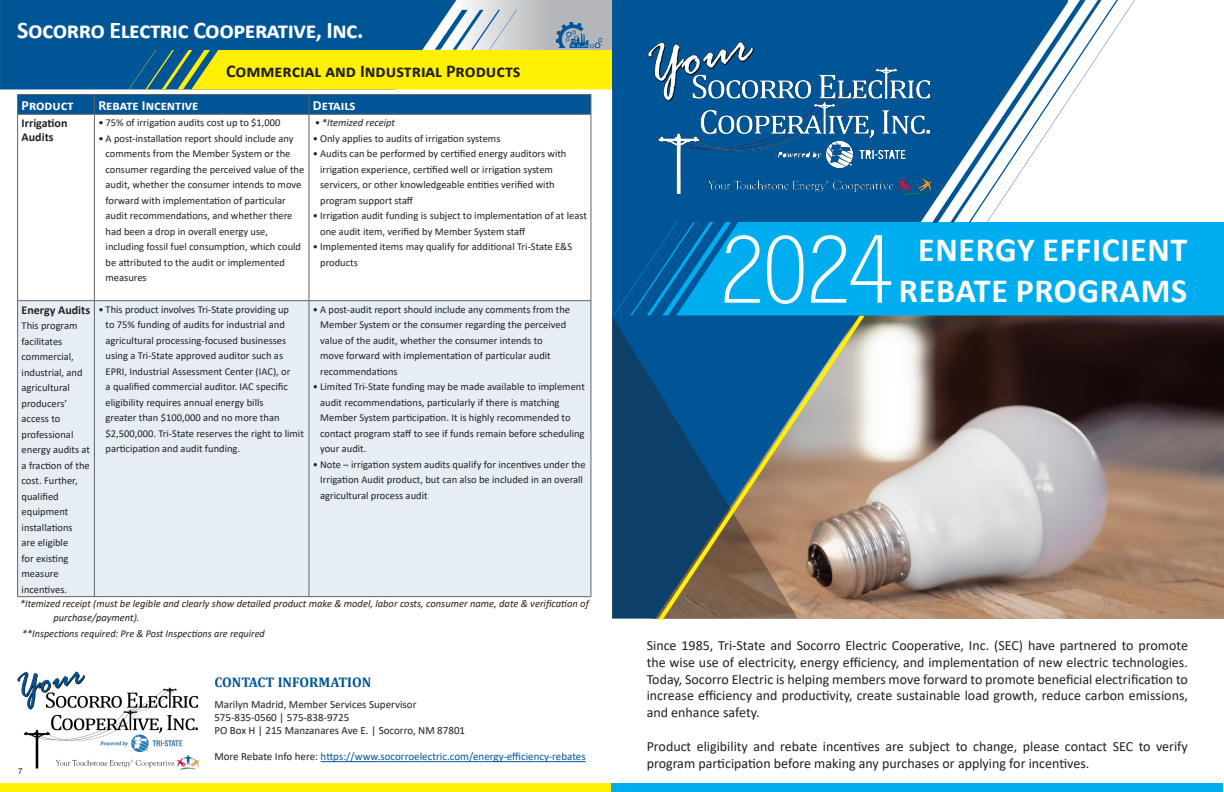
<style>
.page{position:relative;width:1224px;height:792px;background:#fff}
.page>*{position:absolute;margin:0;border:0;box-sizing:border-box;transform-origin:0 0}
.t1{font:92px "Letter Gothic Std";color:#fff}
.t2{font:700 34px "Calibri";letter-spacing:.02em;color:#fff}
.t3{font:700 24px "Calibri";letter-spacing:-.02em;color:#fff}
.t4{font:700 18px "Calibri";color:#231f20}
.t5{font:14px/16.8px "Calibri";color:#231f20;text-align:justify}
.t6{font:700 14px "Calibri";color:#fff}
.t7{font:700 14px "Cambria";color:#005596}
.t8{font:700 12px/14px "Calibri";color:#231f20}
.t9{font:11px "Calibri";color:#231f20}
.t10{font:11px "Calibri";color:#005596}
.t11{font:10.5px/15.5px "Calibri";color:#231f20}
.t12{font:italic 10.5px/14px "Calibri";color:#231f20}
.t13{font:8px "Arial";color:#231f20}
.s1{color:#231f20}
</style>
<div class="page">
<img style="left:1068px;top:315px;width:156px;height:304px">
<svg style="left:612px;top:89px;width:456px;height:530px;background:#8a8e95"></svg>
<svg style="left:612px;top:316px;width:46px;height:303px;background:#0c436e"></svg>
<svg style="left:658px;top:316px;width:207px;height:304px;background:#59707d"></svg>
<svg style="left:456px;top:0;width:156px;height:10px;background:#c9cacd"></svg>
<div style="left:0;top:0;width:456px;height:89px;background:#005596"></div>
<svg style="left:129px;top:10px;width:483px;height:79px;background:#8eab5d"></svg>
<img style="left:555px;top:21px;width:48px;height:28px">
<div style="left:0;top:783px;width:612px;height:9px;background:#fff101"></div>
<div style="left:18px;top:301px;width:573px;height:295px;background:#e6eef5"></div>
<hr style="left:17px;top:94px;width:77px;height:1px;background:#636366">
<hr style="left:94px;top:94px;width:215px;height:1px;background:#636366">
<hr style="left:309px;top:94px;width:282px;height:1px;background:#636366">
<hr style="left:17px;top:114px;width:77px;height:1px;background:#636366">
<hr style="left:17px;top:115px;width:1px;height:185px;background:#636366">
<hr style="left:94px;top:114px;width:215px;height:1px;background:#636366">
<hr style="left:94px;top:115px;width:1px;height:185px;background:#636366">
<hr style="left:309px;top:114px;width:282px;height:1px;background:#636366">
<hr style="left:309px;top:115px;width:1px;height:185px;background:#636366">
<hr style="left:591px;top:115px;width:1px;height:185px;background:#636366">
<hr style="left:17px;top:300px;width:77px;height:1px;background:#636366">
<hr style="left:17px;top:301px;width:1px;height:295px;background:#636366">
<hr style="left:94px;top:300px;width:215px;height:1px;background:#636366">
<hr style="left:94px;top:301px;width:1px;height:295px;background:#636366">
<hr style="left:309px;top:300px;width:282px;height:1px;background:#636366">
<hr style="left:309px;top:301px;width:1px;height:295px;background:#636366">
<hr style="left:591px;top:301px;width:1px;height:295px;background:#636366">
<hr style="left:17px;top:596px;width:77px;height:1px;background:#636366">
<hr style="left:94px;top:596px;width:215px;height:1px;background:#636366">
<hr style="left:309px;top:596px;width:282px;height:1px;background:#636366">
<div style="left:17px;top:95px;width:575px;height:19px;background:#005596"></div>
<hr style="left:321px;top:761px;width:265px;height:1px;background:#005596">
<div style="left:612px;top:0;width:320px;height:89px;background:#005596"></div>
<div style="left:731px;top:222px;width:493px;height:93px;background:#00aeef"></div>
<svg style="left:614px;top:222px;width:117px;height:93px;background:#006fb0"></svg>
<svg style="left:932px;top:0;width:203px;height:223px"></svg>
<img style="left:645px;top:31px;width:296px;height:167px">
<div style="left:611px;top:783px;width:612px;height:9px;background:#00aeef"></div>
<img style="left:17px;top:671px;width:182px;height:99px">
<p class="t3" style="left:17px;top:13px;width:348px">Socorro Electric Cooperative, Inc.</p>
<p class="t4" style="left:226px;top:58px;width:296px">Commercial and Industrial Products</p>
<p class="t6" style="left:22px;top:95px;width:54px">Product</p>
<p class="t6" style="left:98px;top:95px;width:102px">Rebate Incentive</p>
<p class="t6" style="left:313px;top:95px;width:44px">Details</p>
<p class="t8" style="left:22px;top:116px;width:47px">Irrigation<br>Audits</p>
<p class="t11" style="left:98px;top:115px;width:184px">• 75% of irrigation audits cost up to $1,000</p>
<p class="t12" style="left:315px;top:115px;width:82px">• *Itemized receipt</p>
<p class="t11" style="left:313px;top:130px;width:189px">• Only applies to audits of irrigation systems</p>
<p class="t11" style="left:320px;top:146px;width:248px;text-indent:-7px">• Audits can be performed by certified energy auditors with irrigation experience, certified well or irrigation system servicers, or other knowledgeable entities verified with program support staff</p>
<p class="t11" style="left:320px;top:208px;width:268px;text-indent:-7px">• Irrigation audit funding is subject to implementation of at least one audit item, verified by Member System staff</p>
<p class="t11" style="left:320px;top:239px;width:254px;text-indent:-7px">• Implemented items may qualify for additional Tri-State E&amp;S products</p>
<p class="t11" style="left:106px;top:130px;width:200px;text-indent:-7px">• A post-installation report should include any comments from the Member System or the consumer regarding the perceived value of the audit, whether the consumer intends to move forward with implementation of particular audit recommendations, and whether there had been a drop in overall energy use, including fossil fuel consumption, which could be attributed to the audit or implemented measures</p>
<p class="t8" style="left:22px;top:303px;width:70px">Energy Audits</p>
<p class="t11" style="left:22px;top:318px;width:70px">This program facilitates commercial, industrial, and agricultural producers’ access to professional energy audits at a fraction of the cost. Further, qualified equipment installations<br>are eligible<br>for existing measure incentives.</p>
<p class="t11" style="left:106px;top:301px;width:200px;text-indent:-7px">• This product involves Tri-State providing up<br>to 75% funding of audits for industrial and agricultural processing-focused businesses using a Tri-State approved auditor such as EPRI, Industrial Assessment Center (IAC), or<br>a qualified commercial auditor. IAC specific eligibility requires annual energy bills<br>greater than $100,000 and no more than $2,500,000. Tri-State reserves the right to limit participation and audit funding.</p>
<p class="t11" style="left:320px;top:301px;width:252px;text-indent:-7px">• A post-audit report should include any comments from the Member System or the consumer regarding the perceived value of the audit, whether the consumer intends to<br>move forward with implementation of particular audit recommendations</p>
<p class="t11" style="left:320px;top:379px;width:266px;text-indent:-7px">• Limited Tri-State funding may be made available to implement audit recommendations, particularly if there is matching Member System participation. It is highly recommended to contact program staff to see if funds remain before scheduling your audit.</p>
<p class="t11" style="left:320px;top:456px;width:267px;text-indent:-7px">• Note – irrigation system audits qualify for incentives under the<br>Irrigation Audit product, but can also be included in an overall agricultural process audit</p>
<p class="t12" style="left:53px;top:596px;width:537px;text-indent:-33px">*Itemized receipt (must be legible and clearly show detailed product make &amp; model, labor costs, consumer name, date &amp; verification of purchase/payment).</p>
<p class="t12" style="left:22px;top:626px;width:244px">**Inspections required: Pre &amp; Post Inspections are required</p>
<p class="t7" style="left:214px;top:672px;width:159px">CONTACT INFORMATION</p>
<p class="t13" style="left:18px;top:765px;width:6px">7</p>
<p class="t9" style="left:214px;top:696px;width:204px">Marilyn Madrid, Member Services Supervisor</p>
<p class="t9" style="left:214px;top:710px;width:137px">575-835-0560 | 575-838-9725</p>
<p class="t9" style="left:214px;top:723px;width:252px">PO Box H | 215 Manzanares Ave E. | Socorro, NM 87801</p>
<p class="t10" style="left:214px;top:749px;width:373px"><span class="s1">More Rebate Info here:</span> https://www.socorroelectric.com/energy-efficiency-rebates</p>
<p class="t1" style="left:714px;top:217px;width:186px">2024</p>
<p class="t2" style="left:918px;top:226px;width:271px">ENERGY EFFICIENT</p>
<p class="t2" style="left:899px;top:267px;width:290px">REBATE PROGRAMS</p>
<p class="t5" style="left:647px;top:637px;width:543px">Since 1985, Tri-State and Socorro Electric Cooperative, Inc. (SEC) have partnered to promote the wise use of electricity, energy efficiency, and implementation of new electric technologies.<br>Today, Socorro Electric is helping members move forward to promote beneficial electrification to increase efficiency and productivity, create sustainable load growth, reduce carbon emissions, and enhance safety.</p>
<p class="t5" style="left:647px;top:737px;width:543px">Product eligibility and rebate incentives are subject to change, please contact SEC to verify program participation before making any purchases or applying for incentives.</p>
</div>
